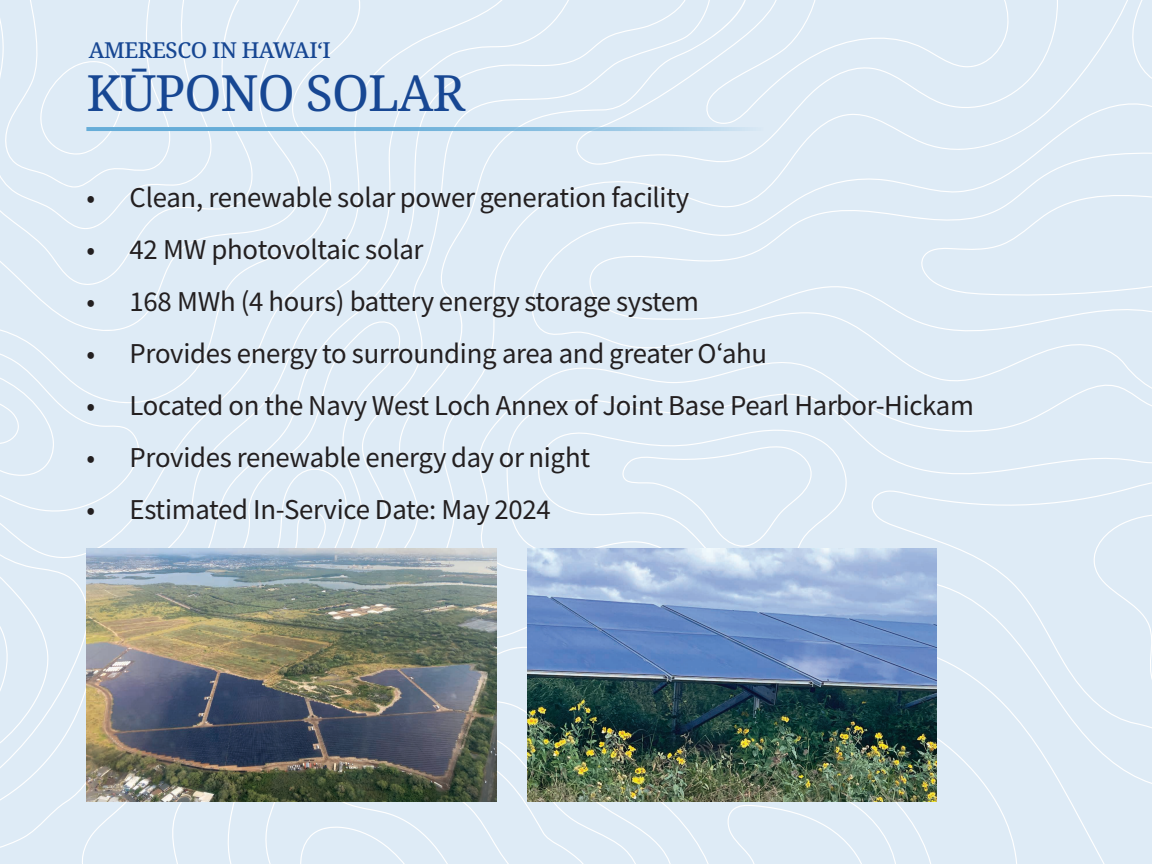
<style>
.page{position:relative;width:1152px;height:864px;background:#fff}
.page>*{position:absolute;margin:0;border:0;box-sizing:border-box;transform-origin:0 0}
.t1{font:50px "Noto Serif";letter-spacing:-.02em;color:#174793}
.t2{font:28.8px "Source Sans Variable";letter-spacing:-.01em;color:#231f20}
.t3{font:500 22px "Noto Serif";letter-spacing:-.02em;color:#174793}
</style>
<div class="page">
<div style="left:168px;top:801px;width:58px;height:63px;background:#deebf6"></div>
<div style="left:226px;top:801px;width:37px;height:63px;background:#deebf6"></div>
<div style="left:263px;top:801px;width:91px;height:63px;background:#deebf6"></div>
<div style="left:0;top:0;width:354px;height:549px;background:#deebf6"></div>
<div style="left:0;top:344px;width:139px;height:468px;background:#deebf6"></div>
<div style="left:0;top:0;width:304px;height:335px;background:#deebf6"></div>
<div style="left:0;top:0;width:254px;height:287px;background:#deebf6"></div>
<div style="left:0;top:0;width:213px;height:229px;background:#deebf6"></div>
<div style="left:3px;top:0;width:169px;height:188px;background:#deebf6"></div>
<div style="left:354px;top:0;width:22px;height:864px;background:#deebf6"></div>
<div style="left:376px;top:0;width:55px;height:864px;background:#deebf6"></div>
<div style="left:431px;top:0;width:698px;height:864px;background:#deebf6"></div>
<svg style="left:479px;top:358px;width:50px;height:506px;background:#dbe8f2"></svg>
<div style="left:505px;top:389px;width:647px;height:475px;background:#deebf6"></div>
<div style="left:536px;top:427px;width:318px;height:122px;background:#deebf6"></div>
<div style="left:622px;top:445px;width:190px;height:102px;background:#deebf6"></div>
<div style="left:870px;top:474px;width:282px;height:390px;background:#deebf6"></div>
<div style="left:529px;top:38px;width:623px;height:370px;background:#deebf6"></div>
<div style="left:588px;top:97px;width:564px;height:276px;background:#deebf6"></div>
<div style="left:918px;top:166px;width:234px;height:155px;background:#deebf6"></div>
<svg style="left:1129px;top:0;width:23px;height:88px;background:#dfebf6"></svg>
<div style="left:1091px;top:508px;width:61px;height:293px;background:#deebf6"></div>
<img style="left:527px;top:549px;width:410px;height:252px">
<img style="left:86px;top:549px;width:410px;height:252px">
<svg style="left:86px;top:127px;width:677px;height:4px;background:#83bbde"></svg>
<p class="t3" style="left:89px;top:34px;width:243px">AMERESCO IN HAWAI‘I</p>
<h1 class="t1" style="left:86px;top:59px;width:380px">KŪPONO SOLAR</h1>
<p class="t2" style="left:86px;top:180px;width:604px">• Clean, renewable solar power generation facility</p>
<p class="t2" style="left:86px;top:232px;width:339px">• 42 MW photovoltaic solar</p>
<p class="t2" style="left:86px;top:284px;width:614px">• 168 MWh (4 hours) battery energy storage system</p>
<p class="t2" style="left:86px;top:336px;width:682px">• Provides energy to surrounding area and greater Oʻahu</p>
<p class="t2" style="left:86px;top:388px;width:889px">• Located on the Navy West Loch Annex of Joint Base Pearl Harbor-Hickam</p>
<p class="t2" style="left:86px;top:440px;width:505px">• Provides renewable energy day or night</p>
<p class="t2" style="left:86px;top:492px;width:466px">• Estimated In-Service Date: May 2024</p>
</div>
